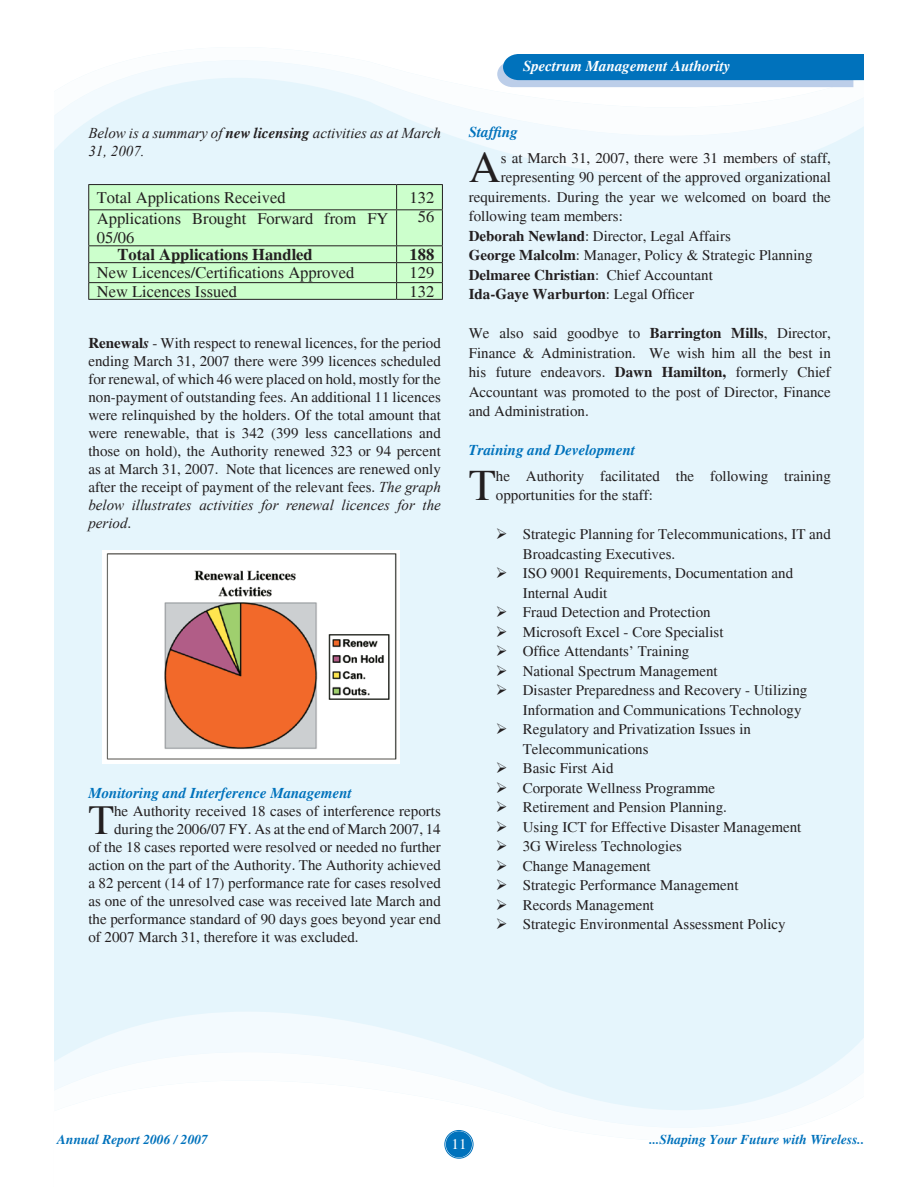
<style>
.page{position:relative;width:918px;height:1188px;background:#fff}
.page>*{position:absolute;margin:0;border:0;box-sizing:border-box;transform-origin:0 0}
.t1{font:44.4px "Times";color:#231f20}
.t2{font:42.15px "Times";color:#231f20}
.t3{font:16.5px/19.8px "Times";color:#231f20}
.t4{font:700 16.5px "Times";color:#231f20}
.t5{font:15px/19.5px "Times";color:#231f20}
.t6{font:italic 15px/18px "Times New Roman";color:#231f20}
.t7{font:italic 700 15px "Times";color:#0072bc}
.t8{font:700 15px "Times";color:#231f20}
.t9{font:italic 700 15px "Times";color:#fff}
.t10{font:15px "Times";color:#fff}
.t11{font:italic 700 13.5px "Times";color:#0072bc}
.s1{font-family:"Times";font-weight:700}
.s2{font-weight:700}
.s3{font-weight:700;font-style:italic}
.s4{font-family:"Times New Roman";font-style:italic}
.s5{font-family:"Times";font-style:normal}
.s6{font-weight:400}
</style>
<div class="page">
<div style="left:54px;top:1px;width:810px;height:1187px;background:#e5f5fc"></div>
<svg style="left:54px;top:136px;width:791px;height:40px"></svg>
<svg style="left:54px;top:108px;width:810px;height:28px;fill:#f3fafe"></svg>
<hr style="left:54px;top:1px;width:810px;height:1px;background:#fff">
<svg style="left:54px;top:2px;width:810px;height:106px;fill:#fff"></svg>
<svg style="left:73px;top:1012px;width:791px;height:40px"></svg>
<svg style="left:54px;top:1052px;width:810px;height:28px;fill:#f3fafe"></svg>
<hr style="left:54px;top:1187px;width:810px;height:1px;background:#fff">
<hr style="left:54px;top:1186px;width:810px;height:1px;background:#fff">
<svg style="left:54px;top:1080px;width:810px;height:106px;fill:#fff"></svg>
<div style="left:446px;top:1131px;width:26px;height:26px;background:#0072bc;border-radius:50%"></div>
<div style="left:444px;top:1130px;width:29px;height:29px;border:1px solid #0072bc;border-radius:50%"></div>
<svg style="left:497px;top:54px;width:367px;height:33px;background:#2c87c6"></svg>
<hr style="left:88px;top:184px;width:309px;height:1px;background:#231f20">
<hr style="left:397px;top:184px;width:46px;height:1px;background:#231f20">
<hr style="left:88px;top:299px;width:309px;height:1px;background:#231f20">
<hr style="left:397px;top:299px;width:46px;height:1px;background:#231f20">
<svg style="left:88px;top:185px;width:355px;height:114px;background:#c3f4c3"></svg>
<img style="left:102px;top:550px;width:297px;height:213px">
<p class="t6" style="left:88px;top:123px;width:354px">Below is a summary of <span class="s1">new licensing</span> activities as at March<br>31, 2007.</p>
<p class="t3" style="left:97px;top:188px;width:190px">Total Applications Received</p>
<p class="t3" style="left:410px;top:188px;width:9px">132</p>
<p class="t3" style="left:97px;top:208px;width:293px">Applications Brought Forward from FY<br>05/06</p>
<p class="t3" style="left:418px;top:206px;width:17px">56</p>
<p class="t4" style="left:117px;top:245px;width:197px">Total Applications Handled</p>
<p class="t4" style="left:410px;top:245px;width:26px">188</p>
<p class="t3" style="left:97px;top:263px;width:259px">New Licences/Certifications Approved</p>
<p class="t3" style="left:410px;top:263px;width:26px">12 9</p>
<p class="t3" style="left:97px;top:281px;width:142px">New Licences Issued</p>
<p class="t3" style="left:410px;top:281px;width:9px">132</p>
<p class="t5" style="left:88px;top:334px;width:354px;line-height:18px;text-align:justify"><span class="s2">Renewal</span><span class="s3">s</span> - With respect to renewal licences, for the period ending March 31 , 2007 there were 399 licences scheduled for renewal, of which 46 were placed on hold, mostly for the non-payment of outstanding fees. An additional 11 licences were relinquished by the holders. Of the total amount that were renewable, that is 342</p>
<p class="t5" style="left:88px;top:424px;width:354px;line-height:18px;text-indent:183px">(399 less cancellations and those on hold), the Authority renewed 323</p>
<p class="t5" style="left:88px;top:442px;width:354px;line-height:18px;text-align:justify;text-indent:270px">or 94 percent as at March 31 , 2007. Note that licences are renewed only after the receipt of payment of the relevant fees. <span class="s4">The graph</span></p>
<p class="t6" style="left:88px;top:495px;width:354px">below illustrates activities for renewal licences for the period<span class="s5">.</span></p>
<p class="t7" style="left:88px;top:784px;width:265px">Monitoring and Interference Management</p>
<h2 class="t2" style="left:88px;top:796px;width:27px">T</h2>
<p class="t5" style="left:114px;top:801px;width:328px">he Authority received 18 cases of interference reports</p>
<p class="t5" style="left:114px;top:819px;width:328px">during the 2006/07 FY. As at the end of March 2007, 14</p>
<p class="t5" style="left:88px;top:837px;width:354px">of the 18 cases reported were resolved or needed no further</p>
<p class="t5" style="left:88px;top:855px;width:354px">action on the part of the Authority. The Authority achieved</p>
<p class="t5" style="left:88px;top:873px;width:354px">a 82 percent (14 of 1 7) performance rate for cases resolved</p>
<p class="t5" style="left:88px;top:891px;width:354px">as one of the unresolved case was received late March and</p>
<p class="t5" style="left:88px;top:909px;width:354px">the performance standard of 90 days goes beyond year end</p>
<p class="t5" style="left:88px;top:927px;width:272px">of 2007 March 31, therefore it was excluded.</p>
<p class="t9" style="left:523px;top:57px;width:209px">Spectrum Management Authority</p>
<p class="t7" style="left:469px;top:124px;width:51px">Staffing</p>
<h1 class="t1" style="left:469px;top:143px;width:34px">A</h1>
<p class="t5" style="left:501px;top:148px;width:332px">s at March 31 , 2007, there were 31 members of staff,</p>
<p class="t5" style="left:501px;top:168px;width:332px">representing 90 percent of the approved organizational</p>
<p class="t5" style="left:469px;top:187px;width:364px">requirements. During the year we welcomed on board the</p>
<p class="t5" style="left:469px;top:207px;width:156px">following team members:</p>
<p class="t5" style="left:469px;top:226px;width:264px"><span class="s2">Deborah Newland</span>: Director, Legal Affairs</p>
<p class="t5" style="left:469px;top:246px;width:345px"><span class="s2">George Malcolm</span>: Manager, Policy &amp; Strategic Planning</p>
<p class="t8" style="left:469px;top:266px;width:246px">Delmaree Christian<span class="s6">: Chief Accountant</span></p>
<p class="t8" style="left:469px;top:286px;width:227px">Ida-Gaye Warburton<span class="s6">: Legal Officer</span></p>
<p class="t5" style="left:469px;top:324px;width:364px;text-align:justify">We also said goodbye to <span class="s2">Barrington Mills</span>, Director, Finance &amp; Administration. We wish him all the best in his future endeavors. <span class="s2">Dawn Hamilton,</span> formerly Chief Accountant was promoted to the post of Director, Finance and Administration.</p>
<p class="t7" style="left:469px;top:442px;width:168px">Training and Development</p>
<h1 class="t1" style="left:469px;top:461px;width:29px">T</h1>
<p class="t5" style="left:496px;top:466px;width:336px">he Authority facilitated the following training opportunities for the staff:</p>
<p class="t5" style="left:523px;top:525px;width:310px;text-indent:-27px">➢ Strategic Planning for Telecommunications, IT and<br>Broadcasting Executives.</p>
<p class="t5" style="left:523px;top:564px;width:272px;text-indent:-27px">➢ ISO 9001 Requirements, Documentation and<br>Internal Audit</p>
<p class="t5" style="left:496px;top:603px;width:216px">➢ Fraud Detection and Protection</p>
<p class="t5" style="left:496px;top:622px;width:229px">➢ Microsoft Excel - Core Specialist</p>
<p class="t5" style="left:496px;top:642px;width:195px">➢ Office Attendants’ Training</p>
<p class="t5" style="left:496px;top:661px;width:223px">➢ National Spectrum Management</p>
<p class="t5" style="left:523px;top:681px;width:286px;text-indent:-27px">➢ Disaster Preparedness and Recovery - Utilizing<br>Information and Communications Technology</p>
<p class="t5" style="left:523px;top:720px;width:230px;text-indent:-27px">➢ Regulatory and Privatization Issues in<br>Telecommunications</p>
<p class="t5" style="left:496px;top:759px;width:119px">➢ Basic First Aid</p>
<p class="t5" style="left:496px;top:778px;width:221px">➢ Corporate Wellness Programme</p>
<p class="t5" style="left:496px;top:798px;width:233px">➢ Retirement and Pension Planning.</p>
<p class="t5" style="left:496px;top:817px;width:307px">➢ Using ICT for Effective Disaster Management</p>
<p class="t5" style="left:496px;top:837px;width:188px">➢ 3G Wireless Technologies</p>
<p class="t5" style="left:496px;top:856px;width:156px">➢ Change Management</p>
<p class="t5" style="left:496px;top:876px;width:244px">➢ Strategic Performance Management</p>
<p class="t5" style="left:496px;top:895px;width:160px">➢ Records Management</p>
<p class="t5" style="left:496px;top:915px;width:291px">➢ Strategic Environmental Assessment Policy</p>
<p class="t11" style="left:57px;top:1132px;width:152px">Annual Report 2006 / 2007</p>
<p class="t11" style="left:649px;top:1132px;width:216px">...Shaping Your Future with Wireless..</p>
<p class="t10" style="left:452px;top:1135px;width:7px">11</p>
</div>
